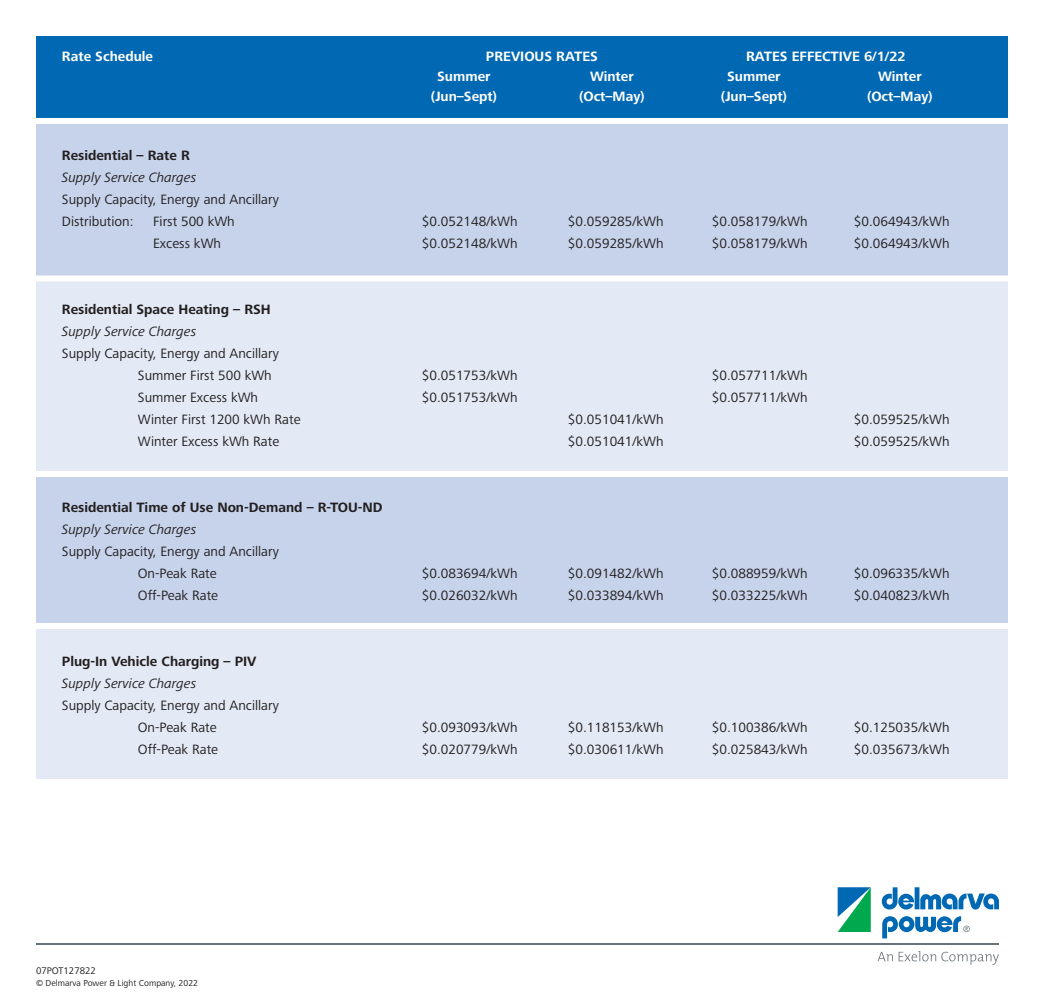
<style>
.page{position:relative;width:1044px;height:1008px;background:#fff}
.page>*{position:absolute;margin:0;border:0;box-sizing:border-box;transform-origin:0 0}
.t1{font:14px "Frutiger Next Pro";color:#231f20}
.t2{font:700 14px/22px "Frutiger Next Pro";color:#231f20}
.t3{font:700 14px/20px "Frutiger Next Pro";color:#fff;text-align:center}
.t4{font:italic 14px/22px "Frutiger Next Pro";color:#231f20}
.t5{font:10px "Frutiger Next Pro";color:#231f20}
.t6{font:9px "Frutiger Next Pro";color:#231f20}
.s1{font-weight:700;font-style:normal}
.s2{font-weight:400;font-style:italic}
</style>
<div class="page">
<div style="left:36px;top:626px;width:972px;height:153px;background:#e3eaf5"></div>
<div style="left:36px;top:474px;width:972px;height:154px;background:#c6d3eb"></div>
<div style="left:36px;top:276px;width:972px;height:195px;background:#e3eaf5"></div>
<div style="left:36px;top:121px;width:972px;height:155px;background:#c6d3eb"></div>
<div style="left:36px;top:36px;width:972px;height:85px;background:#0168b3"></div>
<div style="left:36px;top:118px;width:972px;height:6px;background:#fff"></div>
<div style="left:36px;top:275px;width:972px;height:6px;background:#fff"></div>
<div style="left:36px;top:471px;width:972px;height:6px;background:#fff"></div>
<svg style="left:878px;top:951px;width:121px;height:14px"></svg>
<hr style="left:36px;top:943px;width:963px;height:1px;background:#687379">
<svg style="left:882px;top:887px;width:117px;height:51px"></svg>
<svg style="left:838px;top:887px;width:33px;height:45px"></svg>
<div style="left:36px;top:623px;width:972px;height:6px;background:#fff"></div>
<p class="t3" style="left:62px;top:46px;width:93px">Rate Schedule</p>
<p class="t3" style="left:486px;top:46px;width:113px">PREVIOUS RATES</p>
<p class="t3" style="left:746px;top:46px;width:161px">RATES EFFECTIVE 6/1/22</p>
<p class="t3" style="left:431px;top:66px;width:68px">Summer (Jun–Sept)</p>
<p class="t3" style="left:579px;top:66px;width:67px">Winter (Oct–May)</p>
<p class="t3" style="left:721px;top:66px;width:68px">Summer (Jun–Sept)</p>
<p class="t3" style="left:867px;top:66px;width:67px">Winter (Oct–May)</p>
<p class="t4" style="left:62px;top:145px;width:136px"><span class="s1">Residential – Rate R<br></span>Supply Service Charges</p>
<p class="t1" style="left:62px;top:192px;width:219px">Supply Capacity, Energy and Ancillary</p>
<p class="t1" style="left:62px;top:214px;width:73px">Distribution:</p>
<p class="t1" style="left:153px;top:214px;width:83px">First 500 kWh</p>
<p class="t1" style="left:422px;top:214px;width:97px">$0.052148/kWh</p>
<p class="t1" style="left:568px;top:214px;width:97px">$0.059285/kWh</p>
<p class="t1" style="left:712px;top:214px;width:97px">$0.058179/kWh</p>
<p class="t1" style="left:854px;top:214px;width:97px">$0.064943/kWh</p>
<p class="t1" style="left:153px;top:236px;width:70px">Excess kWh</p>
<p class="t1" style="left:422px;top:236px;width:97px">$0.052148/kWh</p>
<p class="t1" style="left:568px;top:236px;width:97px">$0.059285/kWh</p>
<p class="t1" style="left:712px;top:236px;width:97px">$0.058179/kWh</p>
<p class="t1" style="left:854px;top:236px;width:97px">$0.064943/kWh</p>
<p class="t2" style="left:62px;top:299px;width:210px">Residential Space Heating – RSH<br><span class="s2">Supply Service Charges</span></p>
<p class="t1" style="left:62px;top:346px;width:219px">Supply Capacity, Energy and Ancillary</p>
<p class="t1" style="left:138px;top:368px;width:135px">Summer First 500 kWh</p>
<p class="t1" style="left:422px;top:368px;width:97px">$0.051753/kWh</p>
<p class="t1" style="left:712px;top:368px;width:97px">$0.057711/kWh</p>
<p class="t1" style="left:138px;top:390px;width:122px">Summer Excess kWh</p>
<p class="t1" style="left:422px;top:390px;width:97px">$0.051753/kWh</p>
<p class="t1" style="left:712px;top:390px;width:97px">$0.057711/kWh</p>
<p class="t1" style="left:138px;top:412px;width:164px">Winter First 1200 kWh Rate</p>
<p class="t1" style="left:568px;top:412px;width:97px">$0.051041/kWh</p>
<p class="t1" style="left:854px;top:412px;width:97px">$0.059525/kWh</p>
<p class="t1" style="left:138px;top:434px;width:143px">Winter Excess kWh Rate</p>
<p class="t1" style="left:568px;top:434px;width:97px">$0.051041/kWh</p>
<p class="t1" style="left:854px;top:434px;width:97px">$0.059525/kWh</p>
<p class="t2" style="left:62px;top:497px;width:322px">Residential Time of Use Non-Demand – R-TOU-ND<br><span class="s2">Supply Service Charges</span></p>
<p class="t1" style="left:62px;top:544px;width:219px">Supply Capacity, Energy and Ancillary</p>
<p class="t1" style="left:138px;top:566px;width:80px">On-Peak Rate</p>
<p class="t1" style="left:422px;top:566px;width:97px">$0.083694/kWh</p>
<p class="t1" style="left:568px;top:566px;width:97px">$0.091482/kWh</p>
<p class="t1" style="left:712px;top:566px;width:97px">$0.088959/kWh</p>
<p class="t1" style="left:854px;top:566px;width:97px">$0.096335/kWh</p>
<p class="t1" style="left:138px;top:588px;width:82px">Off-Peak Rate</p>
<p class="t1" style="left:422px;top:588px;width:97px">$0.026032/kWh</p>
<p class="t1" style="left:568px;top:588px;width:97px">$0.033894/kWh</p>
<p class="t1" style="left:712px;top:588px;width:97px">$0.033225/kWh</p>
<p class="t1" style="left:854px;top:588px;width:97px">$0.040823/kWh</p>
<p class="t2" style="left:62px;top:651px;width:196px">Plug-In Vehicle Charging – PIV<br><span class="s2">Supply Service Charges</span></p>
<p class="t1" style="left:62px;top:698px;width:219px">Supply Capacity, Energy and Ancillary</p>
<p class="t1" style="left:138px;top:720px;width:80px">On-Peak Rate</p>
<p class="t1" style="left:422px;top:720px;width:97px">$0.093093/kWh</p>
<p class="t1" style="left:568px;top:720px;width:97px">$0.118153/kWh</p>
<p class="t1" style="left:712px;top:720px;width:97px">$0.100386/kWh</p>
<p class="t1" style="left:854px;top:720px;width:97px">$0.125035/kWh</p>
<p class="t1" style="left:138px;top:742px;width:82px">Off-Peak Rate</p>
<p class="t1" style="left:422px;top:742px;width:97px">$0.020779/kWh</p>
<p class="t1" style="left:568px;top:742px;width:97px">$0.030611/kWh</p>
<p class="t1" style="left:712px;top:742px;width:97px">$0.025843/kWh</p>
<p class="t1" style="left:854px;top:742px;width:97px">$0.035673/kWh</p>
<p class="t5" style="left:36px;top:965px;width:62px">07POT127822</p>
<p class="t6" style="left:36px;top:978px;width:164px">© Delmarva Power &amp; Light Company, 2022</p>
</div>
